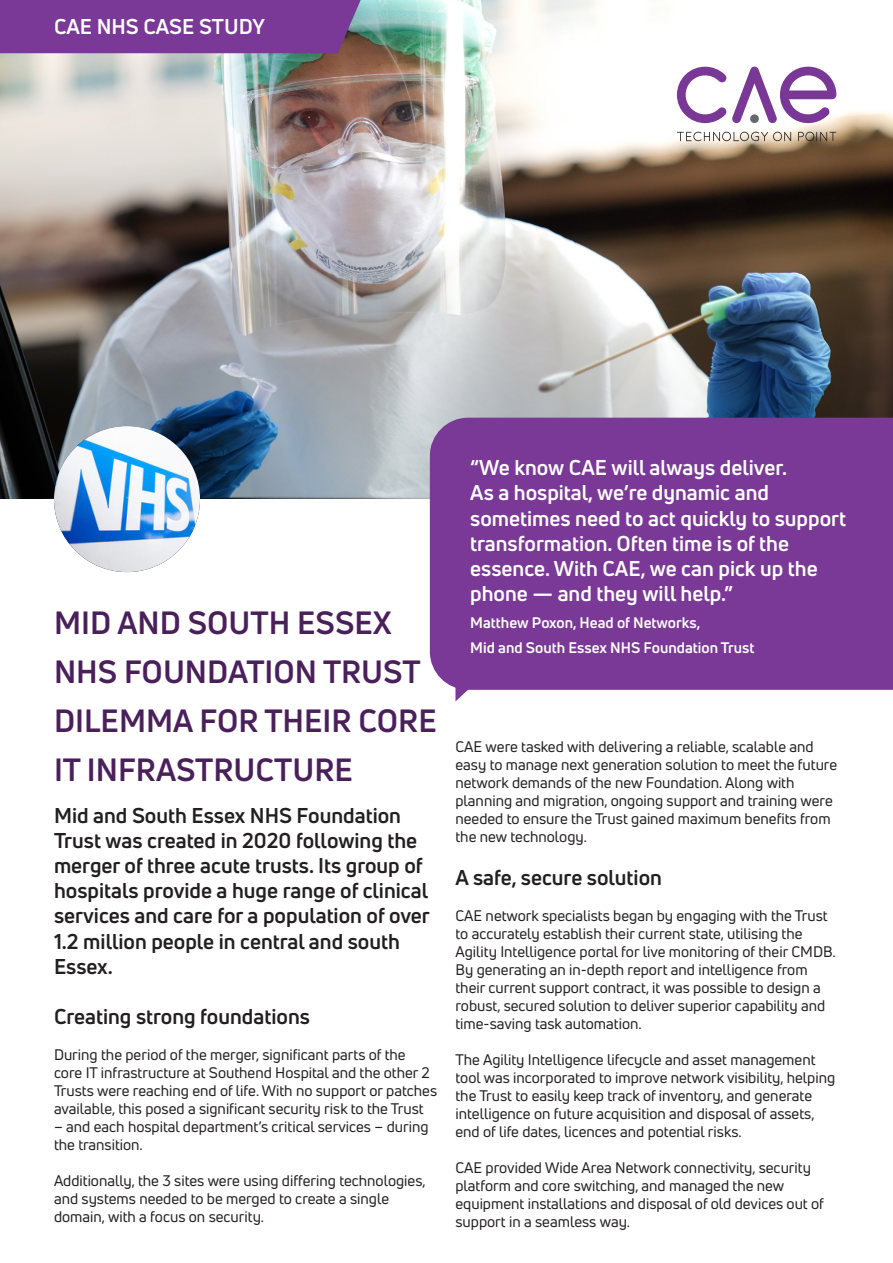
<style>
.page{position:relative;width:893px;height:1263px;background:#fff}
.page>*{position:absolute;margin:0;border:0;box-sizing:border-box;transform-origin:0 0}
.t1{font:700 31.5px/48.9px "Uni Neue";color:#4a205b}
.t2{font:700 21px/25.2px "Uni Neue";color:#231f20}
.t3{font:700 21px/25.2px "Uni Neue";color:#fff}
.t4{font:15px/18px "Uni Neue";color:#231f20}
.t5{font:700 15px/25.2px "Uni Neue";color:#fff}
</style>
<div class="page">
<img style="left:0;top:0;width:893px;height:498px">
<div style="left:0;top:0;width:361px;height:53px;background:#7a3996"></div>
<img style="left:54px;top:426px;width:146px;height:146px;border-radius:73px">
<svg style="left:455px;top:690px;width:13px;height:11px"></svg>
<div style="left:430px;top:418px;width:463px;height:272px;background:#7a3996"></div>
<svg style="left:677px;top:64px;width:159px;height:59px"></svg>
<svg style="left:677px;top:132px;width:114px;height:9px"></svg>
<svg style="left:798px;top:132px;width:38px;height:9px"></svg>
<p class="t3" style="left:54px;top:14px;width:212px">CAE NHS CASE STUDY</p>
<p class="t1" style="left:54px;top:597px;width:384px">MID AND SOUTH ESSEX<br>NHS FOUNDATION TRUST<br>DILEMMA FOR THEIR CORE<br>IT INFRASTRUCTURE</p>
<p class="t2" style="left:54px;top:802px;width:377px">Mid and South Essex NHS Foundation Trust was created in 2020 following the merger of three acute trusts. Its group of hospitals provide a huge range of clinical services and care for a population of over 1.2 million people in central and south Essex.</p>
<p class="t2" style="left:54px;top:1004px;width:257px">Creating strong foundations</p>
<p class="t4" style="left:54px;top:1046px;width:385px">During the period of the merger, significant parts of the core IT infrastructure at Southend Hospital and the other 2<br>Trusts were reaching end of life. With no support or patches available, this posed a significant security risk to the Trust</p>
<p class="t4" style="left:54px;top:1118px;width:376px">– and each hospital department’s critical services – during the transition.</p>
<p class="t4" style="left:54px;top:1172px;width:373px">Additionally, the 3 sites were using differing technologies, and systems needed to be merged to create a single domain, with a focus on security.</p>
<p class="t3" style="left:470px;top:455px;width:377px">“We know CAE will always deliver.<br>As a hospital, we’re dynamic and sometimes need to act quickly to support transformation. Often time is of the essence. With CAE, we can pick up the phone — and they will help.”</p>
<p class="t5" style="left:470px;top:610px;width:286px">Matthew Poxon, Head of Networks,<br>Mid and South Essex NHS Foundation Trust</p>
<p class="t4" style="left:455px;top:738px;width:383px">CAE were tasked with delivering a reliable, scalable and easy to manage next generation solution to meet the future network demands of the new Foundation. Along with planning and migration, ongoing support and training were needed to ensure the Trust gained maximum benefits from the new technology.</p>
<p class="t2" style="left:455px;top:865px;width:208px">A safe, secure solution</p>
<p class="t4" style="left:455px;top:907px;width:382px">CAE network specialists began by engaging with the Trust to accurately establish their current state, utilising the Agility Intelligence portal for live monitoring of their CMDB.<br>By generating an in-depth report and intelligence from their current support contract, it was possible to design a robust, secured solution to deliver superior capability and time-saving task automation.</p>
<p class="t4" style="left:455px;top:1051px;width:381px">The Agility Intelligence lifecycle and asset management tool was incorporated to improve network visibility, helping the Trust to easily keep track of inventory, and generate intelligence on future acquisition and disposal of assets, end of life dates, licences and potential risks.</p>
<p class="t4" style="left:455px;top:1159px;width:370px">CAE provided Wide Area Network connectivity, security platform and core switching, and managed the new equipment installations and disposal of old devices out of support in a seamless way.</p>
</div>
